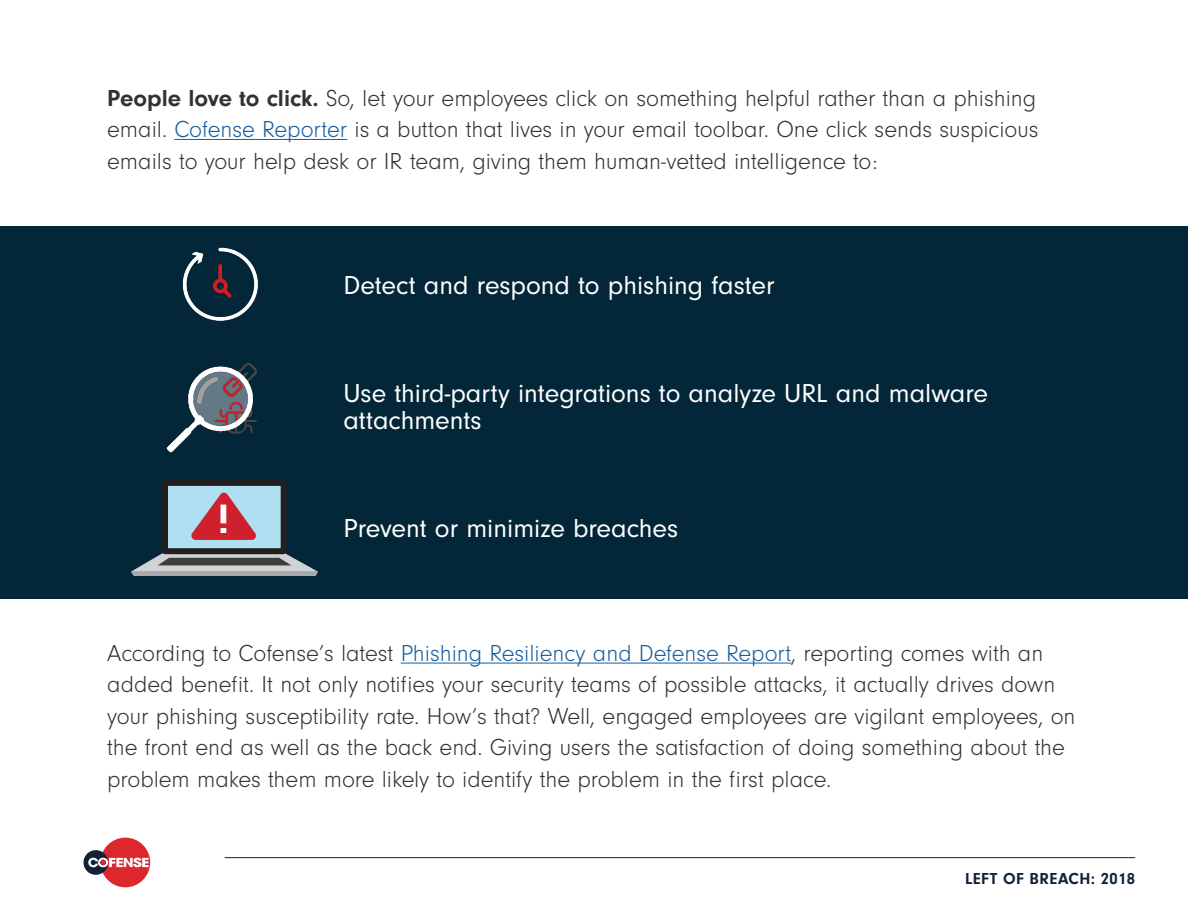
<style>
.page{position:relative;width:1188px;height:918px;background:#fff}
.page>*{position:absolute;margin:0;border:0;box-sizing:border-box;transform-origin:0 0}
.t1{font:700 39.45px "Roboto";color:#fff}
.t2{font:27px/27px "Neuzeit Gro";color:#fff}
.t3{font:300 24px/31.5px "Neuzeit Gro";color:#313232}
.t4{font:700 16.5px "Neuzeit Gro";letter-spacing:.025em;color:#112237}
.s1{font-weight:700}
.s2{color:#175d9e}
</style>
<div class="page">
<div style="left:0;top:226px;width:1188px;height:373px;background:#032639"></div>
<hr style="left:401px;top:663px;width:390px;height:1px;background:#175d9e">
<img style="left:182px;top:247px;width:76px;height:74px">
<img style="left:166px;top:363px;width:91px;height:90px">
<hr style="left:174px;top:139px;width:173px;height:1px;background:#175d9e">
<div style="left:165px;top:483px;width:119px;height:68px;background:#afe0f1"></div>
<div style="left:162px;top:480px;width:125px;height:74px;border:6px solid #231f20"></div>
<svg style="left:131px;top:554px;width:187px;height:22px;background:#898e93"></svg>
<svg style="left:191px;top:492px;width:65px;height:48px"></svg>
<div style="left:101px;top:838px;width:49px;height:49px;background:#dc272d;border-radius:50%"></div>
<div style="left:83px;top:850px;width:25px;height:25px;background:#112237;border-radius:50%"></div>
<svg style="left:88px;top:858px;width:61px;height:11px"></svg>
<hr style="left:225px;top:857px;width:910px;height:1px;background:#112237">
<p class="t3" style="left:107px;top:83px;width:933px;text-align:justify"><span class="s1">People love to click.</span> So, let your employees click on something helpful rather than a phishing email. <span class="s2">Cofense Reporter</span> is a button that lives in your email toolbar. One click sends suspicious emails to your help desk or IR team, giving them human-vetted intelligence to:</p>
<p class="t2" style="left:343px;top:272px;width:433px">Detect and respond to phishing faster</p>
<h1 class="t1" style="left:218px;top:492px;width:12px">!</h1>
<p class="t2" style="left:343px;top:380px;width:646px">Use third-party integrations to analyze URL and malware attachments</p>
<p class="t2" style="left:343px;top:515px;width:336px">Prevent or minimize breaches</p>
<p class="t3" style="left:107px;top:638px;width:970px">According to Cofense’s latest <span class="s2">Phishing Resiliency and Defense Report</span>, reporting comes with an added benefit. It not only notifies your security teams of possible attacks, it actually drives down your phishing susceptibility rate. How’s that? Well, engaged employees are vigilant employees, on the front end as well as the back end. Giving users the satisfaction of doing something about the problem makes them more likely to identify the problem in the first place.</p>
<p class="t4" style="left:965px;top:869px;width:172px">LEFT OF BREACH: 2018</p>
</div>
